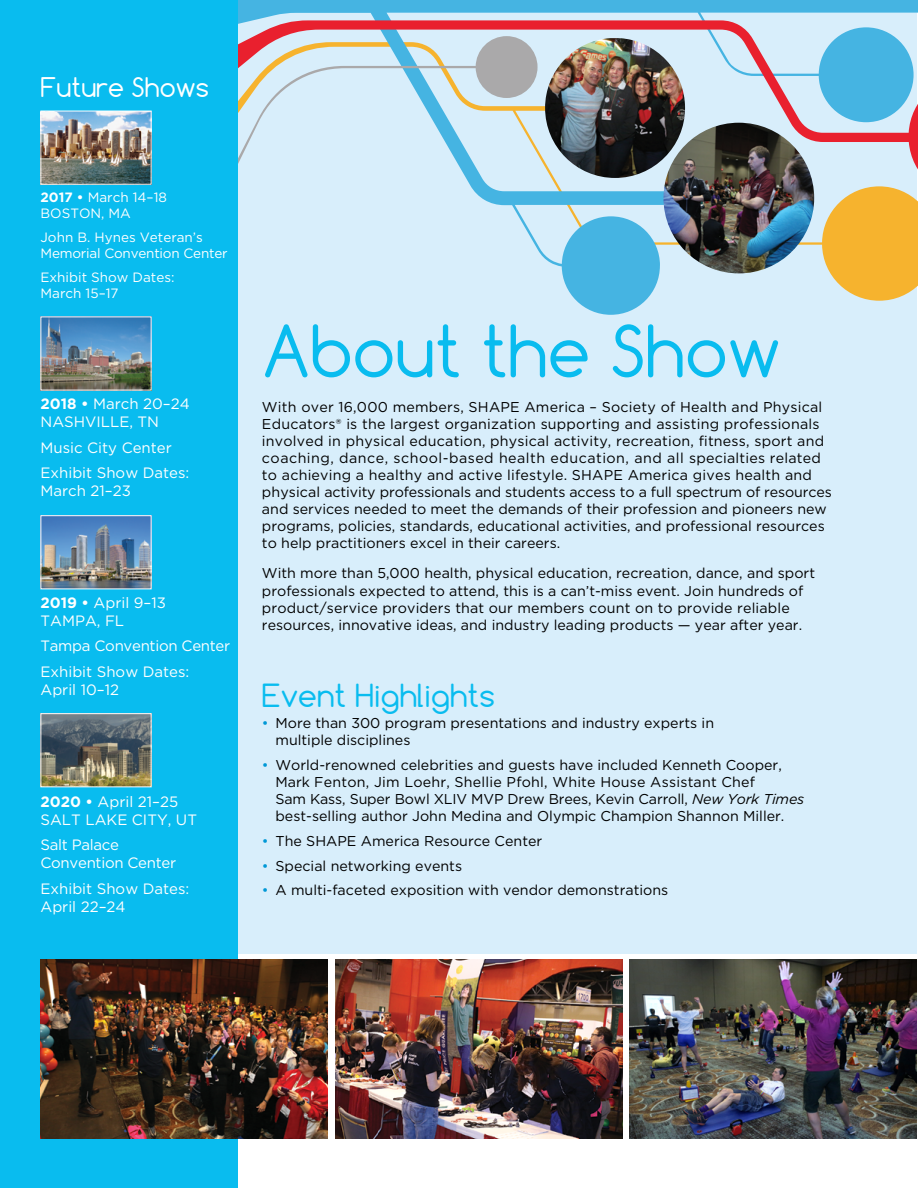
<style>
.page{position:relative;width:918px;height:1188px;background:#fff}
.page>*{position:absolute;margin:0;border:0;box-sizing:border-box;transform-origin:0 0}
.t1{font:67.95px "Comfortaa";color:#09bcef}
.t2{font:30px "Comfortaa";color:#09bcef}
.t3{font:25.5px "Comfortaa";color:#fff}
.t4{font:15px/18px "Gotham";color:#fff}
.t5{font:15px/25.5px "Gotham";letter-spacing:-.02em;color:#fff}
.t6{font:14.25px/17.1px "Gotham";color:#000}
.t7{font:13.5px/16.2px "Gotham";color:#fff}
.s1{font-weight:700}
.s2{color:#0098d6}
.s3{font-style:italic}
</style>
<div class="page">
<div style="left:223px;top:0;width:693px;height:953px;background:#d8eefb"></div>
<svg style="left:238px;top:0;width:680px;height:315px"></svg>
<svg style="left:238px;top:199px;width:294px;height:113px"></svg>
<svg style="left:238px;top:20px;width:680px;height:179px"></svg>
<div style="left:0;top:0;width:238px;height:1188px;background:#09bcef"></div>
<img style="left:42px;top:113px;width:108px;height:70px">
<div style="left:40px;top:111px;width:112px;height:74px;border:1px solid #fff"></div>
<img style="left:42px;top:319px;width:108px;height:69px">
<img style="left:42px;top:517px;width:108px;height:70px">
<div style="left:40px;top:515px;width:112px;height:74px;border:1px solid #fff"></div>
<img style="left:42px;top:715px;width:108px;height:70px">
<div style="left:40px;top:713px;width:112px;height:74px;border:1px solid #fff"></div>
<img style="left:335px;top:960px;width:287px;height:179px">
<img style="left:40px;top:960px;width:287px;height:179px">
<img style="left:630px;top:960px;width:287px;height:179px">
<img style="left:663px;top:123px;width:151px;height:150px;border-radius:75px">
<img style="left:545px;top:38px;width:140px;height:140px;border-radius:69px">
<h3 class="t3" style="left:40px;top:71px;width:170px">Future Shows</h3>
<p class="t7" style="left:40px;top:189px;width:128px"><span class="s1">2017 •</span> March 14–18<br>BOSTON, MA</p>
<p class="t7" style="left:40px;top:229px;width:189px">John B. Hynes Veteran’s<br>Memorial Convention Center</p>
<p class="t7" style="left:40px;top:269px;width:136px">Exhibit Show Dates:<br>March 15–17</p>
<p class="t4" style="left:40px;top:395px;width:151px"><span class="s1">2018 •</span> March 20–24<br>NASHVILLE, TN</p>
<p class="t4" style="left:40px;top:435px;width:150px;line-height:25.5px">Music City Center<br>Exhibit Show Dates:</p>
<p class="t4" style="left:40px;top:482px;width:92px">March 21–23</p>
<p class="t4" style="left:40px;top:594px;width:127px"><span class="s1">2019 •</span> April 9–13<br>TAMPA, FL</p>
<p class="t5" style="left:40px;top:633px;width:191px">Tampa Convention Center<br>Exhibit Show Dates:</p>
<p class="t4" style="left:40px;top:681px;width:80px">April 10–12</p>
<p class="t4" style="left:40px;top:792px;width:158px"><span class="s1">2020 •</span> April 21–25<br>SALT LAKE CITY, UT</p>
<p class="t5" style="left:40px;top:836px;width:137px;line-height:18px">Salt Palace<br>Convention Center</p>
<p class="t4" style="left:40px;top:879px;width:150px">Exhibit Show Dates:<br>April 22–24</p>
<h1 class="t1" style="left:262px;top:308px;width:520px">About the Show</h1>
<p class="t6" style="left:262px;top:398px;width:571px">With over 16,000 members, SHAPE America – Society of Health and Physical Educators® is the largest organization supporting and assisting professionals involved in physical education, physical activity, recreation, fitness, sport and coaching, dance, school-based health education, and all specialties related to achieving a healthy and active lifestyle. SHAPE America gives health and physical activity professionals and students access to a full spectrum of resources and services needed to meet the demands of their profession and pioneers new programs, policies, standards, educational activities, and professional resources to help practitioners excel in their careers.</p>
<p class="t6" style="left:262px;top:565px;width:555px">With more than 5,000 health, physical education, recreation, dance, and sport professionals expected to attend, this is a can’t-miss event. Join hundreds of product/service providers that our members count on to provide reliable resources, innovative ideas, and industry leading products — year after year.</p>
<h2 class="t2" style="left:262px;top:676px;width:234px">Event Highlights</h2>
<p class="t6" style="left:275px;top:714px;width:440px;text-indent:-13px"><span class="s2">•</span> More than 300 program presentations and industry experts in multiple disciplines</p>
<p class="t6" style="left:275px;top:756px;width:530px;text-indent:-13px"><span class="s2">•</span> World-renowned celebrities and guests have included Kenneth Cooper, Mark Fenton, Jim Loehr, Shellie Pfohl, White House Assistant Chef<br>Sam Kass, Super Bowl XLIV MVP Drew Brees, Kevin Carroll, <span class="s3">New York Times </span>best-selling author John Medina and Olympic Champion Shannon Miller.</p>
<p class="t6" style="left:262px;top:832px;width:282px"><span class="s2">•</span> The SHAPE America Resource Center</p>
<p class="t6" style="left:262px;top:857px;width:202px"><span class="s2">•</span> Special networking events</p>
<p class="t6" style="left:262px;top:882px;width:408px"><span class="s2">•</span> A multi-faceted exposition with vendor demonstrations</p>
</div>
